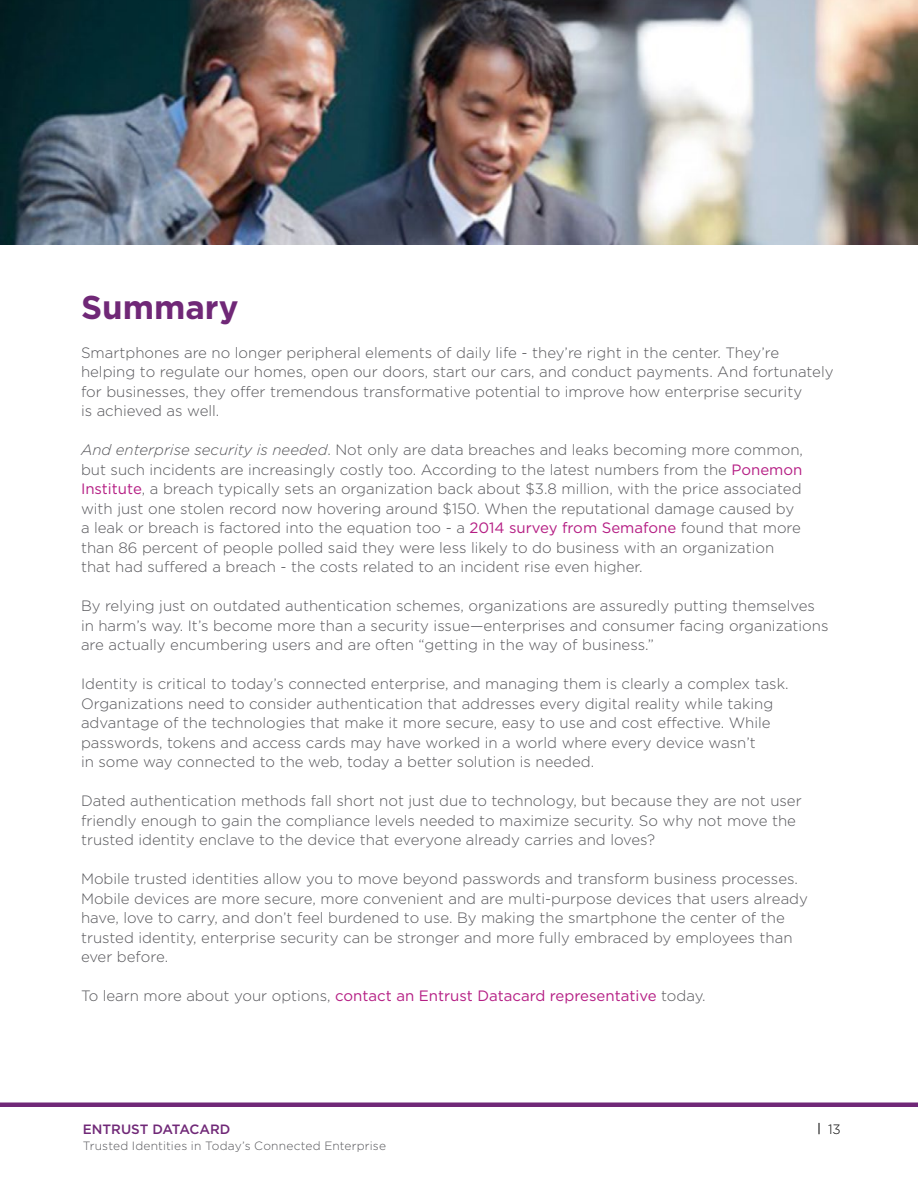
<style>
.page{position:relative;width:918px;height:1188px;background:#fff}
.page>*{position:absolute;margin:0;border:0;box-sizing:border-box;transform-origin:0 0}
.t1{font:700 33px "Gotham";color:#702877}
.body{font:300 15px/19.5px "Gotham";color:#56565a}
.body-2{font:15px "Gotham";color:#b51e84}
.t2{font:500 13.5px "Gotham";color:#702877}
.t3{font:300 13.5px "Gotham";color:#000}
.t4{font:300 12px "Gotham";letter-spacing:.015em;color:#56565a}
.s1{font-style:italic}
.s2{font-weight:400;color:#b51e84}
.s3{font-weight:300;color:#56565a}
</style>
<div class="page">
<div style="left:0;top:1102px;width:918px;height:5px;background:#702877"></div>
<img style="left:0;top:0;width:918px;height:245px">
<p class="t1" style="left:81px;top:288px;width:159px">Summary</p>
<p class="body" style="left:81px;top:343px;width:754px">Smartphones are no longer peripheral elements of daily life - they’re right in the center. They’re helping to regulate our homes, open our doors, start our cars, and conduct payments. And fortunately for businesses, they offer tremendous transformative potential to improve how enterprise security<br>is achieved as well.</p>
<p class="body" style="left:81px;top:440px;width:723px"><span class="s1">And enterprise security is needed</span>. Not only are data breaches and leaks becoming more common, but such incidents are increasingly costly too. According to the latest numbers from the <span class="s2">Ponemon Institute</span>, a breach typically sets an organization back about $3.8 million, with the price associated with just one stolen record now hovering around $150. When the reputational damage caused by a leak or breach is factored into the equation too - a <span class="s2">2014 survey from Semafone</span> found that more than 86 percent of people polled said they were less likely to do business with an organization that had suffered a breach - the costs related to an incident rise even higher.</p>
<p class="body" style="left:81px;top:596px;width:749px">By relying just on outdated authentication schemes, organizations are assuredly putting themselves in harm’s way. It’s become more than a security issue—enterprises and consumer facing organizations are actually encumbering users and are often “getting in the way of business.”</p>
<p class="body" style="left:81px;top:674px;width:709px">Identity is critical to today’s connected enterprise, and managing them is clearly a complex task.<br>Organizations need to consider authentication that addresses every digital reality while taking advantage of the technologies that make it more secure, easy to use and cost effective. While passwords, tokens and access cards may have worked in a world where every device wasn’t<br>in some way connected to the web, today a better solution is needed.</p>
<p class="body" style="left:81px;top:791px;width:722px">Dated authentication methods fall short not just due to technology, but because they are not user friendly enough to gain the compliance levels needed to maximize security. So why not move the trusted identity enclave to the device that everyone already carries and loves?</p>
<p class="body" style="left:81px;top:869px;width:728px">Mobile trusted identities allow you to move beyond passwords and transform business processes.<br>Mobile devices are more secure, more convenient and are multi-purpose devices that users already have, love to carry, and don’t feel burdened to use. By making the smartphone the center of the trusted identity, enterprise security can be stronger and more fully embraced by employees than ever before.</p>
<p class="body-2" style="left:81px;top:988px;width:626px"><span class="s3">To learn more about your options,</span> contact an Entrust Datacard representative <span class="s3">today.</span></p>
<p class="t2" style="left:83px;top:1122px;width:149px">ENTRUST DATACARD</p>
<p class="t3" style="left:828px;top:1122px;width:14px">13</p>
<p class="t4" style="left:83px;top:1139px;width:305px">Trusted Identities in Today’s Connected Enterprise</p>
</div>
